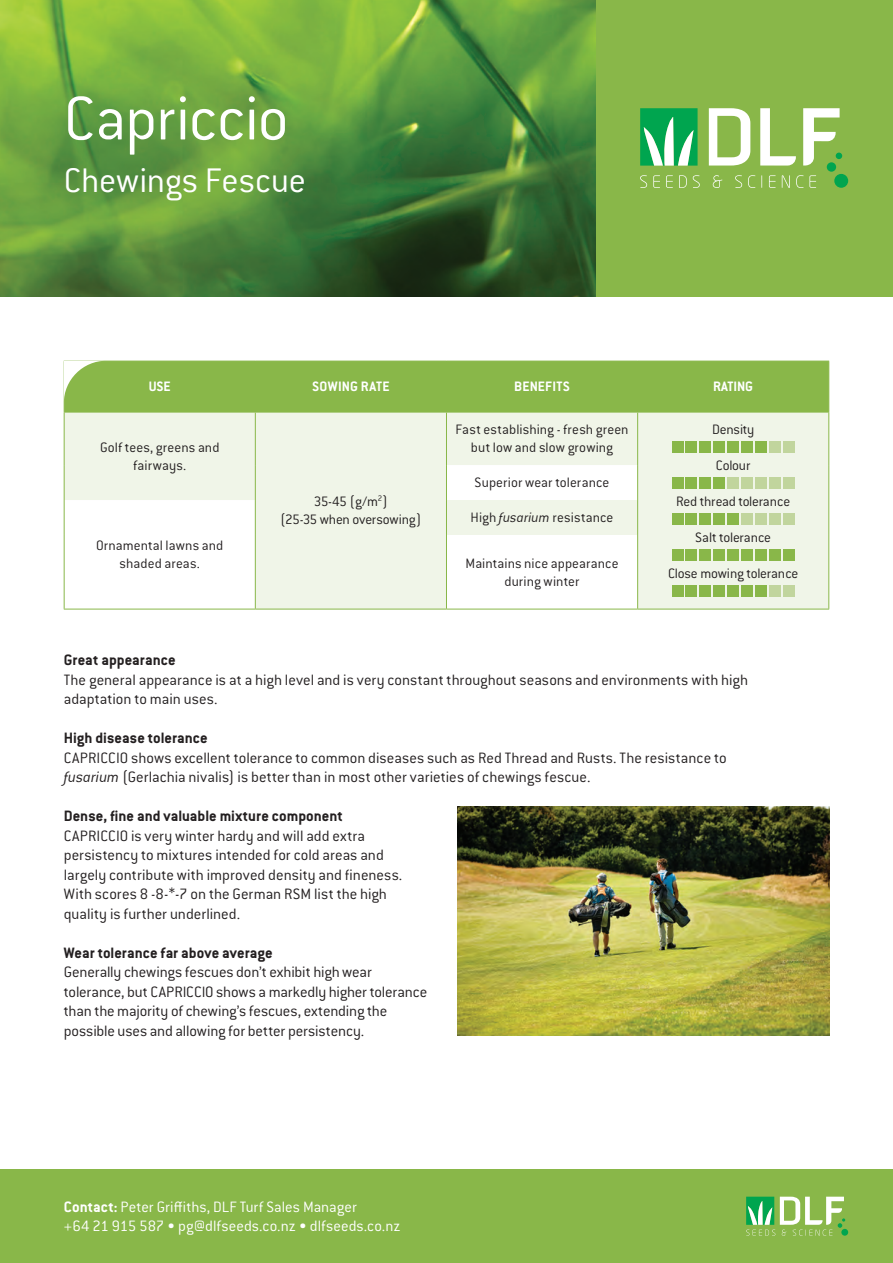
<style>
.page{position:relative;width:893px;height:1263px;background:#fff}
.page>*{position:absolute;margin:0;border:0;box-sizing:border-box;transform-origin:0 0}
.t1{font:300 67.5px "Conduit ITC Std";letter-spacing:-.015em;color:#fff}
.t2{font:300 37.5px "Conduit ITC Std";color:#fff}
.t3{font:300 16.5px/19.5px "Conduit ITC Std";color:#231f20}
.t4{font:700 16.5px "Conduit ITC Std";color:#231f20}
.t5{font:300 16.5px/19.5px "Conduit ITC Std";letter-spacing:.005em;color:#fff}
.t6{font:300 15px/18px "Conduit ITC Std";color:#231f20;text-align:center}
.t7{font:700 15px "Conduit ITC Std";letter-spacing:.005em;color:#fff}
.s1{font-style:italic}
.s2{font-weight:700}
</style>
<div class="page">
<div style="left:65px;top:413px;width:763px;height:196px;background:#f0f5e8"></div>
<svg style="left:65px;top:465px;width:572px;height:144px"></svg>
<hr style="left:64px;top:412px;width:191px;height:1px;background:#89b749">
<hr style="left:64px;top:412px;width:1px;height:53px;background:#89b749">
<hr style="left:255px;top:412px;width:191px;height:1px;background:#89b749">
<hr style="left:255px;top:412px;width:1px;height:53px;background:#89b749">
<hr style="left:446px;top:412px;width:192px;height:1px;background:#89b749">
<hr style="left:446px;top:412px;width:1px;height:53px;background:#89b749">
<hr style="left:638px;top:412px;width:191px;height:1px;background:#89b749">
<hr style="left:637px;top:412px;width:1px;height:53px;background:#89b749">
<hr style="left:828px;top:412px;width:1px;height:53px;background:#89b749">
<hr style="left:64px;top:465px;width:1px;height:35px;background:#89b749">
<hr style="left:255px;top:465px;width:1px;height:35px;background:#89b749">
<hr style="left:446px;top:465px;width:1px;height:35px;background:#89b749">
<hr style="left:637px;top:465px;width:1px;height:35px;background:#89b749">
<hr style="left:828px;top:465px;width:1px;height:35px;background:#89b749">
<hr style="left:446px;top:500px;width:1px;height:35px;background:#89b749">
<hr style="left:637px;top:500px;width:1px;height:35px;background:#89b749">
<hr style="left:828px;top:500px;width:1px;height:35px;background:#89b749">
<hr style="left:828px;top:535px;width:1px;height:74px;background:#89b749">
<hr style="left:255px;top:609px;width:191px;height:1px;background:#89b749">
<hr style="left:638px;top:609px;width:191px;height:1px;background:#89b749">
<hr style="left:446px;top:535px;width:1px;height:74px;background:#89b749">
<hr style="left:64px;top:500px;width:1px;height:35px;background:#89b749">
<hr style="left:64px;top:535px;width:1px;height:74px;background:#89b749">
<hr style="left:637px;top:535px;width:1px;height:74px;background:#89b749">
<hr style="left:255px;top:500px;width:1px;height:35px;background:#89b749">
<hr style="left:255px;top:535px;width:1px;height:74px;background:#89b749">
<hr style="left:446px;top:609px;width:192px;height:1px;background:#89b749">
<hr style="left:64px;top:609px;width:191px;height:1px;background:#89b749">
<div style="left:672px;top:441px;width:11px;height:11px;background:#89b749"></div>
<div style="left:686px;top:441px;width:11px;height:11px;background:#89b749"></div>
<div style="left:700px;top:441px;width:11px;height:11px;background:#89b749"></div>
<div style="left:714px;top:441px;width:11px;height:11px;background:#89b749"></div>
<div style="left:728px;top:441px;width:11px;height:11px;background:#89b749"></div>
<div style="left:741px;top:441px;width:12px;height:11px;background:#89b749"></div>
<div style="left:755px;top:441px;width:12px;height:11px;background:#89b749"></div>
<div style="left:769px;top:441px;width:12px;height:11px;background:#c1d59d"></div>
<div style="left:783px;top:441px;width:12px;height:11px;background:#c1d59d"></div>
<div style="left:672px;top:477px;width:11px;height:11px;background:#89b749"></div>
<div style="left:686px;top:477px;width:11px;height:11px;background:#89b749"></div>
<div style="left:700px;top:477px;width:11px;height:11px;background:#89b749"></div>
<div style="left:714px;top:477px;width:11px;height:11px;background:#89b749"></div>
<div style="left:728px;top:477px;width:11px;height:11px;background:#c1d59d"></div>
<div style="left:741px;top:477px;width:12px;height:11px;background:#c1d59d"></div>
<div style="left:755px;top:477px;width:12px;height:11px;background:#c1d59d"></div>
<div style="left:769px;top:477px;width:12px;height:11px;background:#c1d59d"></div>
<div style="left:783px;top:477px;width:12px;height:11px;background:#c1d59d"></div>
<div style="left:672px;top:513px;width:11px;height:11px;background:#89b749"></div>
<div style="left:686px;top:513px;width:11px;height:11px;background:#89b749"></div>
<div style="left:700px;top:513px;width:11px;height:11px;background:#89b749"></div>
<div style="left:714px;top:513px;width:11px;height:11px;background:#89b749"></div>
<div style="left:728px;top:513px;width:11px;height:11px;background:#89b749"></div>
<div style="left:741px;top:513px;width:12px;height:11px;background:#c1d59d"></div>
<div style="left:755px;top:513px;width:12px;height:11px;background:#c1d59d"></div>
<div style="left:769px;top:513px;width:12px;height:11px;background:#c1d59d"></div>
<div style="left:783px;top:513px;width:12px;height:11px;background:#c1d59d"></div>
<div style="left:672px;top:549px;width:11px;height:11px;background:#89b749"></div>
<div style="left:686px;top:549px;width:11px;height:11px;background:#89b749"></div>
<div style="left:700px;top:549px;width:11px;height:11px;background:#89b749"></div>
<div style="left:714px;top:549px;width:11px;height:11px;background:#89b749"></div>
<div style="left:728px;top:549px;width:11px;height:11px;background:#89b749"></div>
<div style="left:741px;top:549px;width:12px;height:11px;background:#89b749"></div>
<div style="left:755px;top:549px;width:12px;height:11px;background:#89b749"></div>
<div style="left:769px;top:549px;width:12px;height:11px;background:#89b749"></div>
<div style="left:783px;top:549px;width:12px;height:11px;background:#89b749"></div>
<div style="left:672px;top:585px;width:11px;height:11px;background:#89b749"></div>
<div style="left:686px;top:585px;width:11px;height:11px;background:#89b749"></div>
<div style="left:700px;top:585px;width:11px;height:11px;background:#89b749"></div>
<div style="left:714px;top:585px;width:11px;height:11px;background:#89b749"></div>
<div style="left:728px;top:585px;width:11px;height:11px;background:#89b749"></div>
<div style="left:741px;top:585px;width:12px;height:11px;background:#89b749"></div>
<div style="left:755px;top:585px;width:12px;height:11px;background:#89b749"></div>
<div style="left:769px;top:585px;width:12px;height:11px;background:#c1d59d"></div>
<div style="left:783px;top:585px;width:12px;height:11px;background:#c1d59d"></div>
<div style="left:0;top:1169px;width:893px;height:94px;background:#89b749"></div>
<div style="left:841px;top:1229px;width:7px;height:7px;background:#00a54f;border-radius:50%"></div>
<svg style="left:746px;top:1197px;width:99px;height:39px"></svg>
<div style="left:595px;top:0;width:298px;height:297px;background:#89b749"></div>
<img style="left:0;top:0;width:596px;height:297px">
<div style="left:64px;top:361px;width:765px;height:51px;background:#89b749"></div>
<div style="left:827px;top:162px;width:9px;height:10px;background:#00a54f;border-radius:50%"></div>
<div style="left:834px;top:174px;width:14px;height:14px;background:#00a54f;border-radius:50%"></div>
<svg style="left:709px;top:108px;width:41px;height:58px"></svg>
<svg style="left:760px;top:108px;width:36px;height:58px"></svg>
<svg style="left:803px;top:108px;width:39px;height:58px"></svg>
<svg style="left:640px;top:175px;width:7px;height:13px"></svg>
<svg style="left:653px;top:175px;width:7px;height:13px"></svg>
<svg style="left:666px;top:175px;width:7px;height:13px"></svg>
<svg style="left:679px;top:175px;width:8px;height:13px"></svg>
<svg style="left:693px;top:175px;width:7px;height:13px"></svg>
<svg style="left:735px;top:175px;width:7px;height:13px"></svg>
<svg style="left:748px;top:175px;width:7px;height:13px"></svg>
<svg style="left:761px;top:175px;width:1px;height:13px"></svg>
<svg style="left:769px;top:175px;width:7px;height:13px"></svg>
<svg style="left:782px;top:175px;width:8px;height:13px"></svg>
<svg style="left:796px;top:175px;width:7px;height:13px"></svg>
<svg style="left:809px;top:175px;width:7px;height:13px"></svg>
<svg style="left:713px;top:175px;width:9px;height:13px"></svg>
<svg style="left:640px;top:108px;width:58px;height:58px;background:#47bd7c"></svg>
<img style="left:457px;top:806px;width:372px;height:230px">
<p class="t1" style="left:64px;top:78px;width:226px">Capriccio</p>
<p class="t2" style="left:64px;top:158px;width:244px">Chewings Fescue</p>
<p class="t7" style="left:149px;top:378px;width:24px">USE</p>
<p class="t7" style="left:312px;top:378px;width:79px">SOWING RATE</p>
<p class="t7" style="left:514px;top:378px;width:57px">BENEFITS</p>
<p class="t7" style="left:713px;top:378px;width:41px">RATING</p>
<p class="t6" style="left:100px;top:438px;width:121px">Golf tees, greens and fairways.</p>
<p class="t6" style="left:96px;top:536px;width:129px">Ornamental lawns and shaded areas.</p>
<p class="t6" style="left:280px;top:492px;width:143px">35-45 (g/m<sup>2</sup>)<br>(25-35 when oversowing)</p>
<p class="t6" style="left:455px;top:420px;width:175px">Fast establishing - fresh green but low and slow growing</p>
<p class="t6" style="left:712px;top:420px;width:44px">Density</p>
<p class="t6" style="left:716px;top:456px;width:36px">Colour</p>
<p class="t6" style="left:676px;top:492px;width:116px">Red thread tolerance</p>
<p class="t6" style="left:695px;top:528px;width:77px">Salt tolerance</p>
<p class="t6" style="left:668px;top:564px;width:132px">Close mowing tolerance</p>
<p class="t6" style="left:475px;top:473px;width:136px">Superior wear tolerance</p>
<p class="t6" style="left:471px;top:508px;width:144px">High <span class="s1">fusarium</span> resistance</p>
<p class="t6" style="left:466px;top:554px;width:154px">Maintains nice appearance during winter</p>
<p class="t4" style="left:64px;top:650px;width:113px">Great appearance</p>
<p class="t3" style="left:64px;top:669px;width:686px">The general appearance is at a high level and is very constant throughout seasons and environments with high adaptation to main uses.</p>
<p class="t4" style="left:64px;top:728px;width:146px">High disease tolerance</p>
<p class="t3" style="left:64px;top:747px;width:664px">CAPRICCIO shows excellent tolerance to common diseases such as Red Thread and Rusts. The resistance to <span class="s1">fusarium</span> (Gerlachia nivalis) is better than in most other varieties of chewings fescue.</p>
<p class="t4" style="left:64px;top:806px;width:281px">Dense, fine and valuable mixture component</p>
<p class="t3" style="left:64px;top:825px;width:340px">CAPRICCIO is very winter hardy and will add extra persistency to mixtures intended for cold areas and largely contribute with improved density and fineness.<br>With scores 8 -8-*-7 on the German RSM list the high quality is further underlined.</p>
<p class="t4" style="left:64px;top:943px;width:211px">Wear tolerance far above average</p>
<p class="t3" style="left:64px;top:962px;width:365px">Generally chewings fescues don’t exhibit high wear tolerance, but CAPRICCIO shows a markedly higher tolerance than the majority of chewing’s fescues, extending the possible uses and allowing for better persistency.</p>
<p class="t5" style="left:64px;top:1196px;width:338px"><span class="s2">Contact:</span> Peter Griffiths, DLF Turf Sales Manager<br>+64 21 915 587 • pg@dlfseeds.co.nz • dlfseeds.co.nz</p>
</div>
